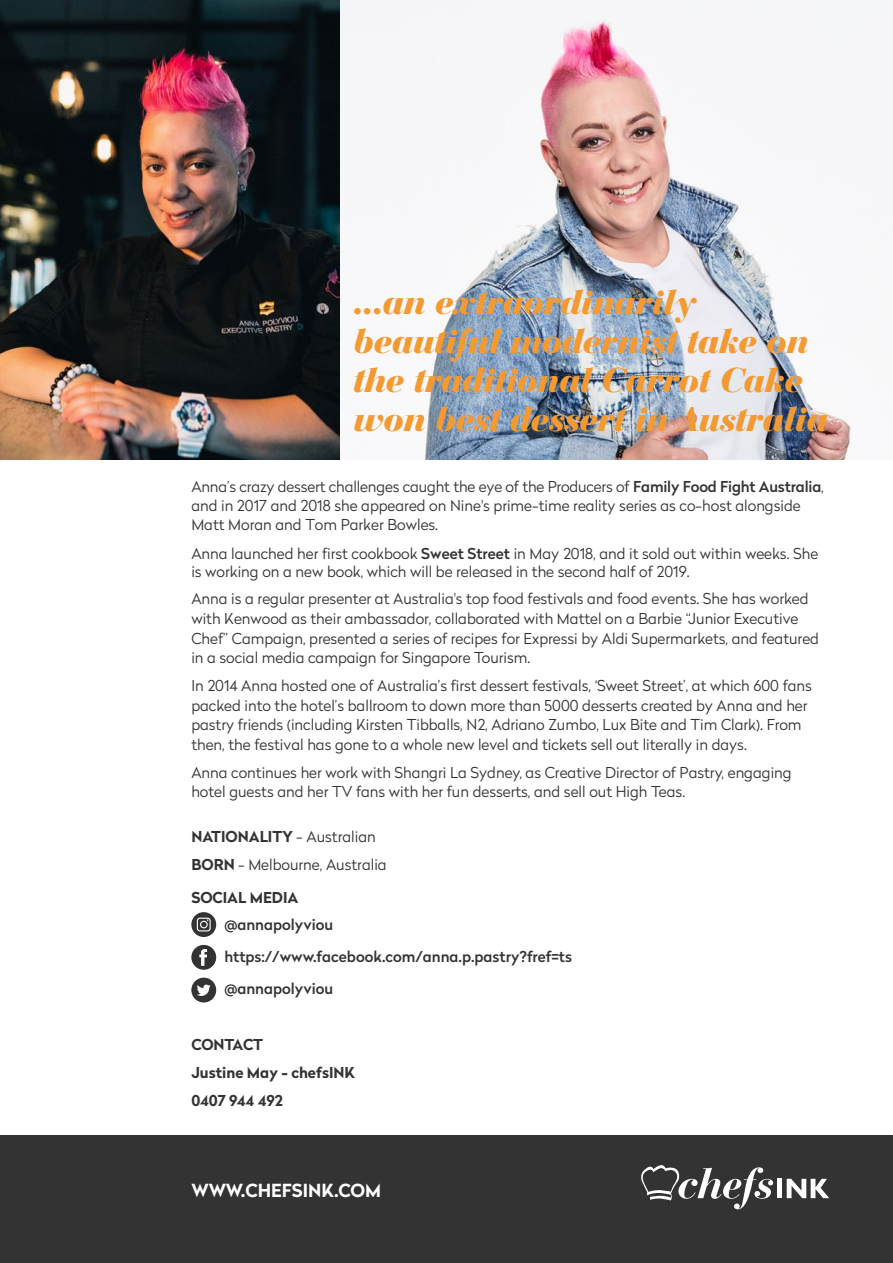
<style>
.page{position:relative;width:893px;height:1263px;background:#fff}
.page>*{position:absolute;margin:0;border:0;box-sizing:border-box;transform-origin:0 0}
.t1{font:italic 900 36px/39px "Bauer Bodoni BT";color:#f39a33}
.t2{font:700 18px "Radikal";color:#fff}
.t3{font:300 15px/19.5px "Radikal";color:#333334}
.t4{font:500 15px/32.2px "Radikal";color:#333334}
.t5{font:700 15px/28px "Radikal";color:#333334}
.s1{font-weight:500}
.s2{font-weight:700}
</style>
<div class="page">
<div style="left:0;top:1135px;width:893px;height:128px;background:#333334"></div>
<img style="left:0;top:0;width:875px;height:459px">
<div style="left:191px;top:978px;width:25px;height:24px;background:#333334;border-radius:50%"></div>
<svg style="left:197px;top:984px;width:14px;height:12px"></svg>
<div style="left:191px;top:945px;width:25px;height:25px;background:#333334;border-radius:50%"></div>
<svg style="left:199px;top:949px;width:8px;height:17px"></svg>
<svg style="left:191px;top:912px;width:25px;height:25px"></svg>
<svg style="left:197px;top:918px;width:14px;height:13px"></svg>
<svg style="left:641px;top:1165px;width:132px;height:44px"></svg>
<div style="left:777px;top:1179px;width:5px;height:19px;background:#fff"></div>
<svg style="left:787px;top:1179px;width:42px;height:19px"></svg>
<h1 class="t1" style="left:354px;top:282px;width:476px">...an extraordinarily beautiful modernist take on the traditional Carrot Cake won best dessert in Australia</h1>
<p class="t3" style="left:191px;top:476px;width:634px">Anna’s crazy dessert challenges caught the eye of the Producers of <span class="s1">Family Food Fight Australia</span>, and in 2017 and 2018 she appeared on Nine's prime-time reality series as co-host alongside<br>Matt Moran and Tom Parker Bowles.</p>
<p class="t3" style="left:191px;top:544px;width:628px;line-height:18px">Anna launched her first cookbook <span class="s1">Sweet Street</span> in May 2018, and it sold out within weeks. She is working on a new book, which will be released in the second half of 2019.</p>
<p class="t3" style="left:191px;top:588px;width:629px">Anna is a regular presenter at Australia's top food festivals and food events. She has worked with Kenwood as their ambassador, collaborated with Mattel on a Barbie “Junior Executive Chef” Campaign, presented a series of recipes for Expressi by Aldi Supermarkets, and featured in a social media campaign for Singapore Tourism.</p>
<p class="t3" style="left:191px;top:675px;width:622px">In 2014 Anna hosted one of Australia’s first dessert festivals, ‘Sweet Street’, at which 600 fans packed into the hotel’s ballroom to down more than 5000 desserts created by Anna and her pastry friends (including Kirsten Tibballs, N2, Adriano Zumbo, Lux Bite and Tim Clark). From then, the festival has gone to a whole new level and tickets sell out literally in days.</p>
<p class="t3" style="left:191px;top:762px;width:602px">Anna continues her work with Shangri La Sydney, as Creative Director of Pastry, engaging hotel guests and her TV fans with her fun desserts, and sell out High Teas.</p>
<p class="t3" style="left:191px;top:822px;width:197px;line-height:28px"><span class="s2">NATIONALITY</span> - Australian<br><span class="s2">BORN</span> - Melbourne, Australia</p>
<p class="t5" style="left:191px;top:883px;width:109px">SOCIAL MEDIA</p>
<p class="t4" style="left:224px;top:908px;width:349px">@annapolyviou https://www.facebook.com/anna.p.pastry?fref=ts @annapolyviou</p>
<p class="t5" style="left:191px;top:1030px;width:165px">CONTACT<br>Justine May - chefsINK<br>0407 944 492</p>
<p class="t2" style="left:191px;top:1178px;width:191px">WWW.CHEFSINK.COM</p>
</div>
